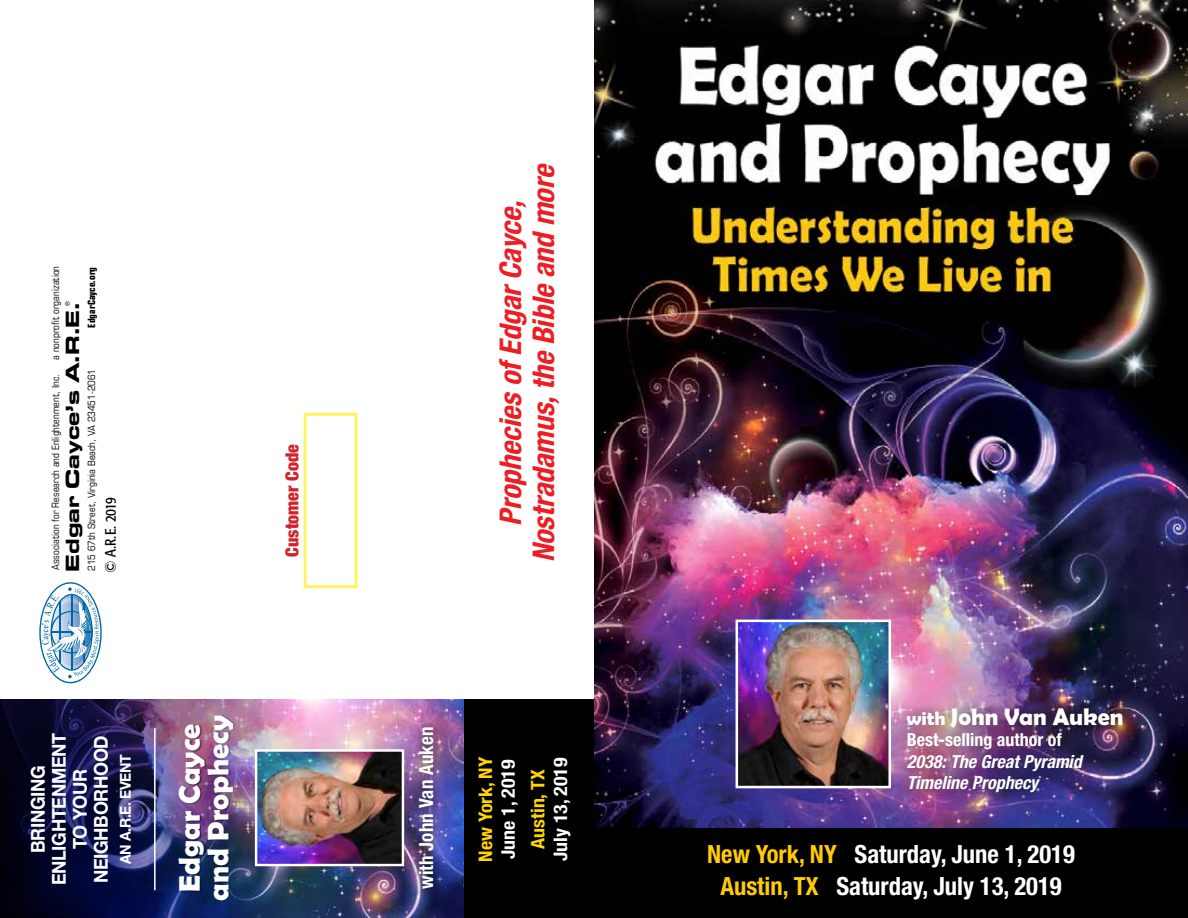
<style>
.page{position:relative;width:1188px;height:918px;background:#fff}
.page>*{position:absolute;margin:0;border:0;box-sizing:border-box;transform-origin:0 0}
.t1{font:italic 700 condensed 30px/33px "Helvetica Neue";color:#ed1d24;text-align:center}
.t2{font:600 30px/28.5px "Berlin Sans";color:#fff;text-align:center}
.t3{font:700 condensed 25.05px/31.5px "Helvetica Neue";color:#fff;text-align:center}
.t4{font:600 24px "Berlin Sans";color:#fff}
.t5{font:700 condensed 19.5px "Helvetica Neue";letter-spacing:.01em;color:#fff}
.t6{font:700 19.2px/21px "Helvetica Neue";letter-spacing:-.02em;color:#fff;text-align:center;scale:.94 1}
.t7{font:700 condensed 18.75px "Helvetica Neue";color:#fff;scale:1.06 1}
.t8{font:700 condensed 18.75px "Helvetica Neue";color:#ffd600;scale:1.06 1}
.t9{font:18.3px "Eurostile Bold Extended Two";color:#000;scale:1.04 1}
.t10{font:italic 700 condensed 18px/21.6px "Helvetica Neue";color:#fff}
.t11{font:700 condensed 18px "Helvetica Neue";color:#fff}
.t12{font:900 condensed 18px "Helvetica Neue";color:#d2232a}
.t13{font:700 15px "Helvetica Neue";color:#fff;scale:.94 1}
.t14{font:condensed 15px "Formata";color:#000}
.t15{font:condensed 10.05px "Eurostile";color:#000}
.t16{font:700 condensed 10.05px "Eurostile";color:#000}
.t17{font:6px "Futura";color:#000}
.s1{font-size:19.5px}
.s2{color:#ffcb05}
</style>
<div class="page">
<img style="left:313px;top:700px;width:151px;height:218px">
<img style="left:0;top:700px;width:313px;height:218px">
<div style="left:594px;top:827px;width:594px;height:91px;background:#000"></div>
<svg style="left:39px;top:582px;width:63px;height:101px"></svg>
<hr style="left:154px;top:728px;width:2px;height:162px;background:#fff">
<img style="left:258px;top:752px;width:143px;height:111px">
<div style="left:255px;top:749px;width:149px;height:117px;border:2px solid #fff"></div>
<div style="left:412px;top:720px;width:29px;height:176px;background:#000;opacity:.75"></div>
<div style="left:464px;top:700px;width:130px;height:218px;background:#000"></div>
<div style="left:304px;top:413px;width:54px;height:175px;border:3px solid #fff45f"></div>
<img style="left:594px;top:0;width:594px;height:828px">
<div style="left:179px;top:715px;width:55px;height:186px;background:#000;opacity:.48"></div>
<div style="left:894px;top:695px;width:244px;height:113px;background:#000;opacity:.75"></div>
<img style="left:740px;top:624px;width:147px;height:160px">
<div style="left:736px;top:620px;width:155px;height:168px;border:3px solid #fff"></div>
<p class="t15" style="left:49px;top:360px;width:95px;rotate:-90deg">a nonprofit organization</p>
<p class="t16" style="left:85px;top:328px;width:62px;rotate:-90deg">EdgarCayce.org</p>
<p class="t17" style="left:64px;top:306px;width:6px;rotate:-90deg">®</p>
<h3 class="t9" style="left:60px;top:572px;width:261px;rotate:-90deg">Edgar Cayce’s A.R.E.</h3>
<p class="t15" style="left:85px;top:571px;width:204px;rotate:-90deg">215 67th Street, Virginia Beach, VA 23451-2061</p>
<p class="t15" style="left:49px;top:570px;width:198px;rotate:-90deg">Association for Research and Enlightenment, Inc.</p>
<h3 class="t14" style="left:102px;top:573px;width:77px;rotate:-90deg">© A.R.E. 2019</h3>
<h3 class="t12" style="left:281px;top:557px;width:114px;rotate:-90deg">Customer Code</h3>
<h1 class="t1" style="left:494px;top:562px;width:400px;rotate:-90deg">Prophecies of Edgar Cayce,<br>Nostradamus, the Bible and more</h1>
<h3 class="t6" style="left:27px;top:885px;width:163px;rotate:-90deg">BRINGING<br>ENLIGHTENMENT<br>TO YOUR<br>NEIGHBORHOOD</h3>
<h3 class="t13" style="left:116px;top:864px;width:118px;rotate:-90deg">AN A.R.E. EVENT</h3>
<h1 class="t2" style="left:175px;top:901px;width:188px;rotate:-90deg">Edgar Cayce and Prophecy</h1>
<h3 class="t4" style="left:907px;top:703px;width:218px"><span class="s1">with</span> John Van Auken</h3>
<h3 class="t5" style="left:414px;top:889px;width:164px;rotate:-90deg">with John Van Auken</h3>
<h3 class="t11" style="left:907px;top:729px;width:156px">Best-selling author of</h3>
<h3 class="t10" style="left:907px;top:750px;width:177px">2038: The Great Pyramid<br>Timeline Prophecy</h3>
<h3 class="t8" style="left:474px;top:862px;width:100px;rotate:-90deg">New York, NY</h3>
<h3 class="t7" style="left:497px;top:859px;width:95px;rotate:-90deg">June 1, 2019</h3>
<h3 class="t8" style="left:527px;top:849px;width:76px;rotate:-90deg">Austin, TX</h3>
<h3 class="t7" style="left:549px;top:861px;width:99px;rotate:-90deg">July 13, 2019</h3>
<h2 class="t3" style="left:707px;top:838px;width:369px"><span class="s2">New York, NY</span> Saturday, June 1, 2019<br><span class="s2">Austin, TX</span> Saturday, July 13, 2019</h2>
</div>
